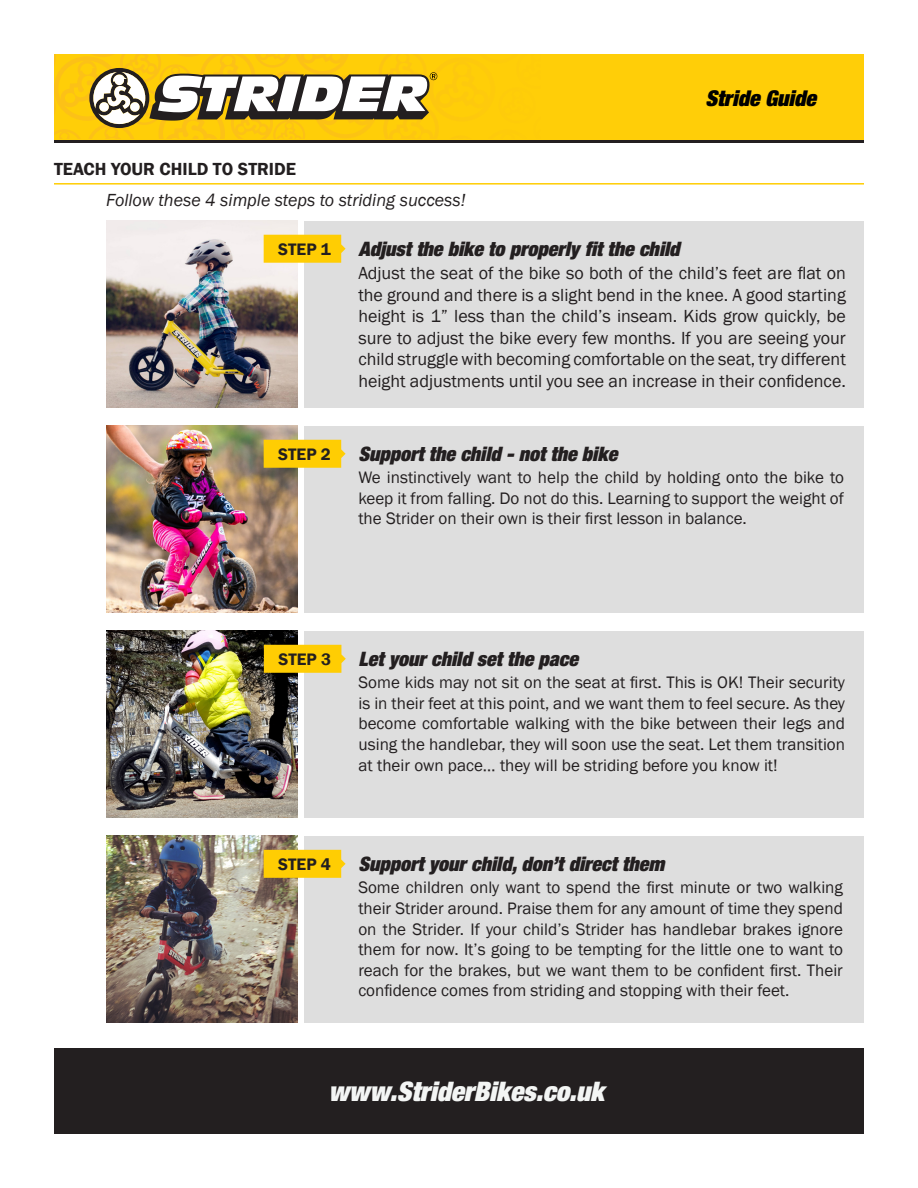
<style>
.page{position:relative;width:918px;height:1188px;background:#fff}
.page>*{position:absolute;margin:0;border:0;box-sizing:border-box;transform-origin:0 0}
.t1{font:italic 900 condensed 27px "Helvetica Neue LT Std";color:#f3f5f4}
.t2{font:italic 900 condensed 21.9px "Helvetica Neue LT Std";color:#000}
.t3{font:italic 900 condensed 19.95px "Helvetica Neue LT Std";color:#231f20}
.t4{font:18px/21.6px "Franklin Gothic";color:#231f20;text-align:justify}
.t5{font:italic 18px "Franklin Gothic";color:#231f20}
.t6{font:600 18px "Franklin Gothic";color:#231f20}
.t7{font:17.1px/20.5px "Franklin Gothic";color:#231f20;text-align:justify}
.t8{font:600 17.1px "Franklin Gothic";color:#231f20}
</style>
<div class="page">
<div style="left:54px;top:1049px;width:810px;height:85px;background:#231f20"></div>
<div style="left:54px;top:54px;width:810px;height:88px;background:#ffce08"></div>
<hr style="left:54px;top:140px;width:810px;height:2px;background:#231f20">
<svg style="left:54px;top:54px;width:384px;height:85px"></svg>
<div style="left:305px;top:631px;width:559px;height:187px;background:#dedede"></div>
<img style="left:106px;top:631px;width:191px;height:187px">
<svg style="left:264px;top:645px;width:82px;height:28px;background:#fccd0e"></svg>
<div style="left:305px;top:836px;width:559px;height:187px;background:#dedede"></div>
<img style="left:106px;top:836px;width:191px;height:187px">
<svg style="left:264px;top:850px;width:82px;height:28px;background:#fccd0e"></svg>
<hr style="left:54px;top:183px;width:810px;height:2px;background:#ffcd03">
<div style="left:305px;top:221px;width:559px;height:187px;background:#dedede"></div>
<img style="left:106px;top:221px;width:191px;height:187px">
<svg style="left:264px;top:235px;width:82px;height:28px;background:#fdce10"></svg>
<div style="left:305px;top:426px;width:559px;height:187px;background:#dedede"></div>
<img style="left:106px;top:426px;width:191px;height:187px">
<svg style="left:264px;top:440px;width:82px;height:28px;background:#fccd0f"></svg>
<p class="t2" style="left:705px;top:84px;width:112px">Stride Guide</p>
<p class="t6" style="left:54px;top:158px;width:244px">TEACH YOUR CHILD TO STRIDE</p>
<p class="t5" style="left:106px;top:188px;width:361px">Follow these 4 simple steps to striding success!</p>
<p class="t3" style="left:358px;top:236px;width:323px">Adjust the bike to properly fit the child</p>
<p class="t4" style="left:358px;top:263px;width:489px">Adjust the seat of the bike so both of the child’s feet are flat on the ground and there is a slight bend in the knee. A good starting height is 1” less than the child’s inseam. Kids grow quickly, be sure to adjust the bike every few months. If you are seeing your child struggle with becoming comfortable on the seat, try different height adjustments until you see an increase in their confidence.</p>
<p class="t8" style="left:278px;top:238px;width:54px">STEP 1</p>
<p class="t8" style="left:278px;top:443px;width:54px">STEP 2</p>
<p class="t3" style="left:358px;top:441px;width:260px">Support the child - not the bike</p>
<p class="t7" style="left:358px;top:468px;width:487px">We instinctively want to help the child by holding onto the bike to keep it from falling. Do not do this. Learning to support the weight of the Strider on their own is their first lesson in balance.</p>
<p class="t8" style="left:278px;top:649px;width:54px">STEP 3</p>
<p class="t3" style="left:359px;top:646px;width:221px">Let your child set the pace</p>
<p class="t7" style="left:359px;top:673px;width:488px">Some kids may not sit on the seat at first. This is OK! Their security is in their feet at this point, and we want them to feel secure. As they become comfortable walking with the bike between their legs and using the handlebar, they will soon use the seat. Let them transition at their own pace… they will be striding before you know it!</p>
<p class="t8" style="left:278px;top:854px;width:54px">STEP 4</p>
<p class="t3" style="left:358px;top:851px;width:308px">Support your child, don’t direct them</p>
<p class="t7" style="left:358px;top:878px;width:486px">Some children only want to spend the first minute or two walking their Strider around. Praise them for any amount of time they spend on the Strider. If your child’s Strider has handlebar brakes ignore them for now. It’s going to be tempting for the little one to want to reach for the brakes, but we want them to be confident first. Their confidence comes from striding and stopping with their feet.</p>
<h1 class="t1" style="left:328px;top:1074px;width:277px">www.StriderBikes.co.uk</h1>
</div>
